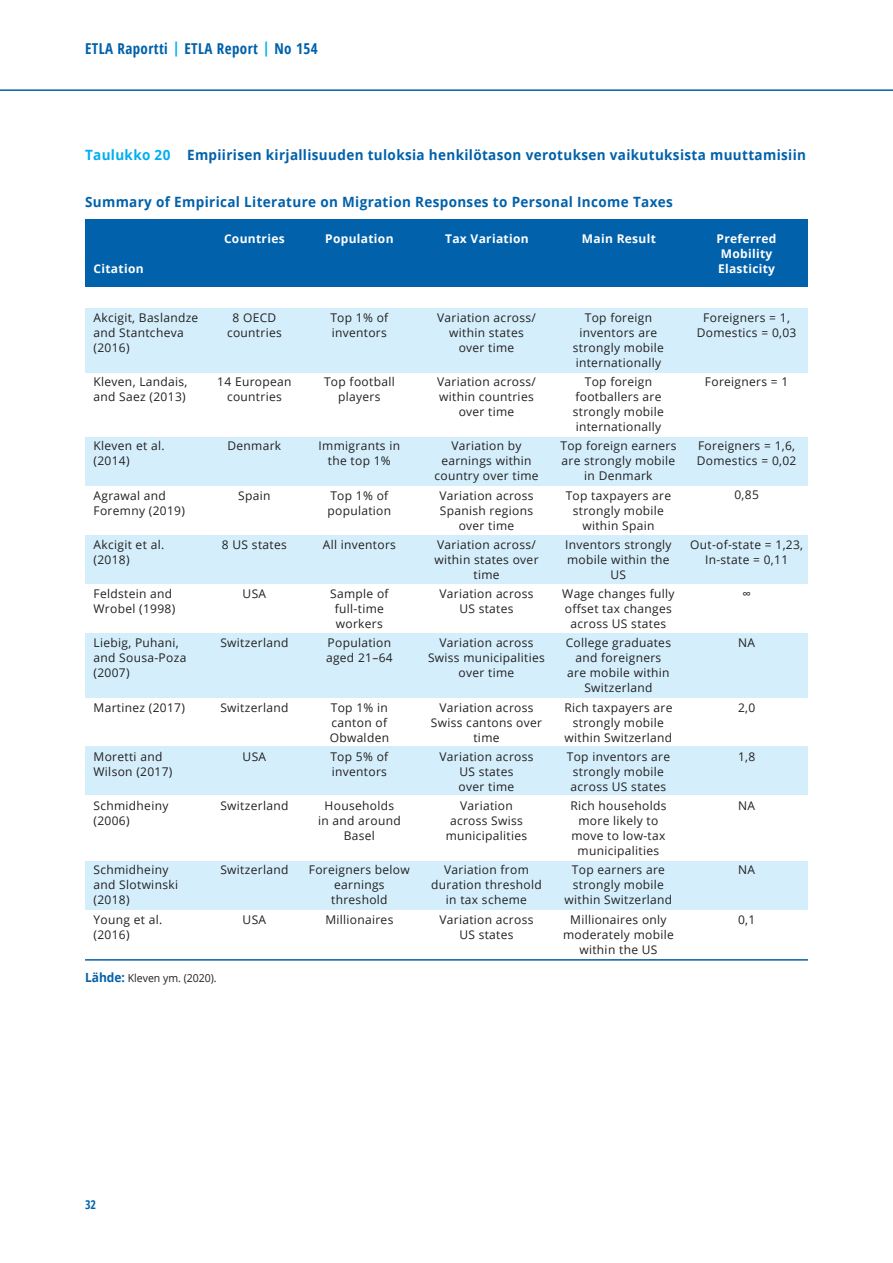
<style>
.page{position:relative;width:893px;height:1263px;background:#fff}
.page>*{position:absolute;margin:0;border:0;box-sizing:border-box;transform-origin:0 0}
.t1{font:700 condensed 15px "Open Sans";letter-spacing:.025em;color:#0161aa}
.t2{font:700 14.1px "Open Sans";letter-spacing:.025em;color:#0161aa;scale:.95 1}
.t3{font:12px/15px "Open Sans";letter-spacing:.025em;color:#231f20;text-align:center}
.t4{font:700 12px/15px "Open Sans";letter-spacing:.025em;color:#fff;text-align:center}
.t5{font:700 condensed 12px "Open Sans";color:#0161aa}
.t6{font:10.95px "Open Sans";color:#231f20;scale:.95 1}
.s1{color:#00aeef}
.s2{font-weight:700;font-size:12.6px;color:#0161aa}
</style>
<div class="page">
<hr style="left:0;top:89px;width:893px;height:2px;background:#0161aa">
<div style="left:85px;top:860px;width:723px;height:49px;background:#d4effb"></div>
<div style="left:85px;top:746px;width:723px;height:49px;background:#d4effb"></div>
<div style="left:85px;top:633px;width:723px;height:64px;background:#d4effb"></div>
<div style="left:85px;top:535px;width:723px;height:49px;background:#d4effb"></div>
<div style="left:85px;top:437px;width:723px;height:49px;background:#d4effb"></div>
<div style="left:85px;top:220px;width:723px;height:67px;background:#0161aa"></div>
<hr style="left:85px;top:959px;width:723px;height:2px;background:#0161aa">
<div style="left:85px;top:308px;width:723px;height:64px;background:#d4effb"></div>
<p class="t1" style="left:85px;top:38px;width:234px">ETLA Raportti <span class="s1">|</span> ETLA Report <span class="s1">|</span> No 154</p>
<p class="t2" style="left:85px;top:145px;width:760px"><span class="s1">Taulukko 20</span> Empiirisen kirjallisuuden tuloksia henkilötason verotuksen vaikutuksista muuttamisiin</p>
<p class="t2" style="left:85px;top:192px;width:620px">Summary of Empirical Literature on Migration Responses to Personal Income Taxes</p>
<p class="t4" style="left:224px;top:231px;width:62px">Countries</p>
<p class="t4" style="left:325px;top:231px;width:70px">Population</p>
<p class="t4" style="left:445px;top:231px;width:85px">Tax Variation</p>
<p class="t4" style="left:582px;top:231px;width:76px">Main Result</p>
<p class="t4" style="left:717px;top:231px;width:61px">Preferred<br>Mobility</p>
<p class="t4" style="left:94px;top:261px;width:52px">Citation</p>
<p class="t4" style="left:718px;top:261px;width:59px">Elasticity</p>
<p class="t3" style="left:94px;top:310px;width:106px;text-align:left">Akcigit, Baslandze and Stantcheva (2016)</p>
<p class="t3" style="left:94px;top:374px;width:95px;text-align:left">Kleven, Landais, and Saez (2013)</p>
<p class="t3" style="left:94px;top:438px;width:73px;text-align:left">Kleven et al. (2014)</p>
<p class="t3" style="left:94px;top:487px;width:93px;text-align:left">Agrawal and<br>Foremny (2019)</p>
<p class="t3" style="left:94px;top:537px;width:72px;text-align:left">Akcigit et al. (2018)</p>
<p class="t3" style="left:94px;top:586px;width:83px;text-align:left">Feldstein and<br>Wrobel (1998)</p>
<p class="t3" style="left:94px;top:635px;width:94px;text-align:left">Liebig, Puhani, and Sousa-Poza (2007)</p>
<p class="t3" style="left:94px;top:699px;width:93px">Martinez (2017)</p>
<p class="t3" style="left:94px;top:749px;width:80px;text-align:left">Moretti and<br>Wilson (2017)</p>
<p class="t3" style="left:94px;top:798px;width:76px;text-align:left">Schmidheiny (2006)</p>
<p class="t3" style="left:94px;top:862px;width:86px;text-align:left">Schmidheiny and Slotwinski (2018)</p>
<p class="t3" style="left:94px;top:911px;width:70px;text-align:left">Young et al. (2016)</p>
<p class="t6" style="left:85px;top:970px;width:140px"><span class="s2">Lähde:</span> Kleven ym. (2020).</p>
<p class="t3" style="left:227px;top:310px;width:56px">8 OECD countries</p>
<p class="t3" style="left:217px;top:374px;width:76px">14 European countries</p>
<p class="t3" style="left:228px;top:438px;width:55px">Denmark</p>
<p class="t3" style="left:238px;top:487px;width:34px">Spain</p>
<p class="t3" style="left:222px;top:537px;width:66px">8 US states</p>
<p class="t3" style="left:243px;top:586px;width:25px">USA</p>
<p class="t3" style="left:220px;top:635px;width:69px">Switzerland</p>
<p class="t3" style="left:220px;top:699px;width:69px">Switzerland</p>
<p class="t3" style="left:243px;top:749px;width:25px">USA</p>
<p class="t3" style="left:220px;top:798px;width:69px">Switzerland</p>
<p class="t3" style="left:220px;top:862px;width:69px">Switzerland</p>
<p class="t3" style="left:243px;top:911px;width:25px">USA</p>
<p class="t3" style="left:330px;top:310px;width:60px;text-align:left">Top 1% of inventors</p>
<p class="t3" style="left:324px;top:374px;width:72px">Top football players</p>
<p class="t3" style="left:319px;top:438px;width:83px">Immigrants in the top 1%</p>
<p class="t3" style="left:327px;top:487px;width:65px;text-align:left">Top 1% of population</p>
<p class="t3" style="left:323px;top:537px;width:75px">All inventors</p>
<p class="t3" style="left:330px;top:586px;width:60px">Sample of full-time workers</p>
<p class="t3" style="left:326px;top:635px;width:68px;text-align:left">Population aged 21–64</p>
<p class="t3" style="left:330px;top:699px;width:61px;text-align:left">Top 1% in canton of<br>Obwalden</p>
<p class="t3" style="left:330px;top:749px;width:60px;text-align:left">Top 5% of inventors</p>
<p class="t3" style="left:318px;top:798px;width:84px">Households in and around<br>Basel</p>
<p class="t3" style="left:309px;top:862px;width:102px">Foreigners below earnings threshold</p>
<p class="t3" style="left:325px;top:911px;width:70px">Millionaires</p>
<p class="t3" style="left:437px;top:310px;width:100px">Variation across/ within states over time</p>
<p class="t3" style="left:437px;top:374px;width:100px">Variation across/ within countries over time</p>
<p class="t3" style="left:434px;top:438px;width:106px">Variation by earnings within country over time</p>
<p class="t3" style="left:439px;top:487px;width:96px">Variation across<br>Spanish regions over time</p>
<p class="t3" style="left:434px;top:537px;width:106px">Variation across/ within states over time</p>
<p class="t3" style="left:439px;top:586px;width:96px">Variation across<br>US states</p>
<p class="t3" style="left:428px;top:635px;width:118px">Variation across<br>Swiss municipalities over time</p>
<p class="t3" style="left:431px;top:699px;width:113px">Variation across<br>Swiss cantons over time</p>
<p class="t3" style="left:439px;top:749px;width:96px">Variation across<br>US states<br>over time</p>
<p class="t3" style="left:446px;top:798px;width:83px">Variation across Swiss municipalities</p>
<p class="t3" style="left:431px;top:862px;width:112px">Variation from duration threshold in tax scheme</p>
<p class="t3" style="left:439px;top:911px;width:96px">Variation across<br>US states</p>
<p class="t3" style="left:573px;top:310px;width:93px">Top foreign inventors are strongly mobile internationally</p>
<p class="t3" style="left:573px;top:374px;width:93px">Top foreign footballers are strongly mobile internationally</p>
<p class="t3" style="left:560px;top:438px;width:118px">Top foreign earners are strongly mobile in Denmark</p>
<p class="t3" style="left:566px;top:487px;width:107px">Top taxpayers are strongly mobile within Spain</p>
<p class="t3" style="left:565px;top:537px;width:108px">Inventors strongly mobile within the<br>US</p>
<p class="t3" style="left:562px;top:586px;width:114px">Wage changes fully offset tax changes across US states</p>
<p class="t3" style="left:566px;top:635px;width:107px">College graduates and foreigners are mobile within<br>Switzerland</p>
<p class="t3" style="left:564px;top:699px;width:109px">Rich taxpayers are strongly mobile within Switzerland</p>
<p class="t3" style="left:567px;top:749px;width:105px">Top inventors are strongly mobile across US states</p>
<p class="t3" style="left:570px;top:798px;width:98px">Rich households more likely to move to low-tax municipalities</p>
<p class="t3" style="left:565px;top:862px;width:109px">Top earners are strongly mobile within Switzerland</p>
<p class="t3" style="left:563px;top:911px;width:112px">Millionaires only moderately mobile within the US</p>
<p class="t3" style="left:697px;top:310px;width:101px">Foreigners = 1,<br>Domestics = 0,03</p>
<p class="t3" style="left:705px;top:374px;width:85px">Foreigners = 1</p>
<p class="t3" style="left:697px;top:438px;width:101px;text-align:left">Foreigners = 1,6,<br>Domestics = 0,02</p>
<p class="t3" style="left:734px;top:487px;width:26px">0,85</p>
<p class="t3" style="left:690px;top:537px;width:115px">Out-of-state = 1,23,<br>In-state = 0,11</p>
<p class="t3" style="left:742px;top:586px;width:10px">∞</p>
<p class="t3" style="left:738px;top:635px;width:18px">NA</p>
<p class="t3" style="left:738px;top:699px;width:19px">2,0</p>
<p class="t3" style="left:738px;top:749px;width:19px">1,8</p>
<p class="t3" style="left:738px;top:798px;width:18px">NA</p>
<p class="t3" style="left:738px;top:862px;width:18px">NA</p>
<p class="t3" style="left:738px;top:911px;width:19px">0,1</p>
<p class="t5" style="left:85px;top:1196px;width:13px">32</p>
</div>
